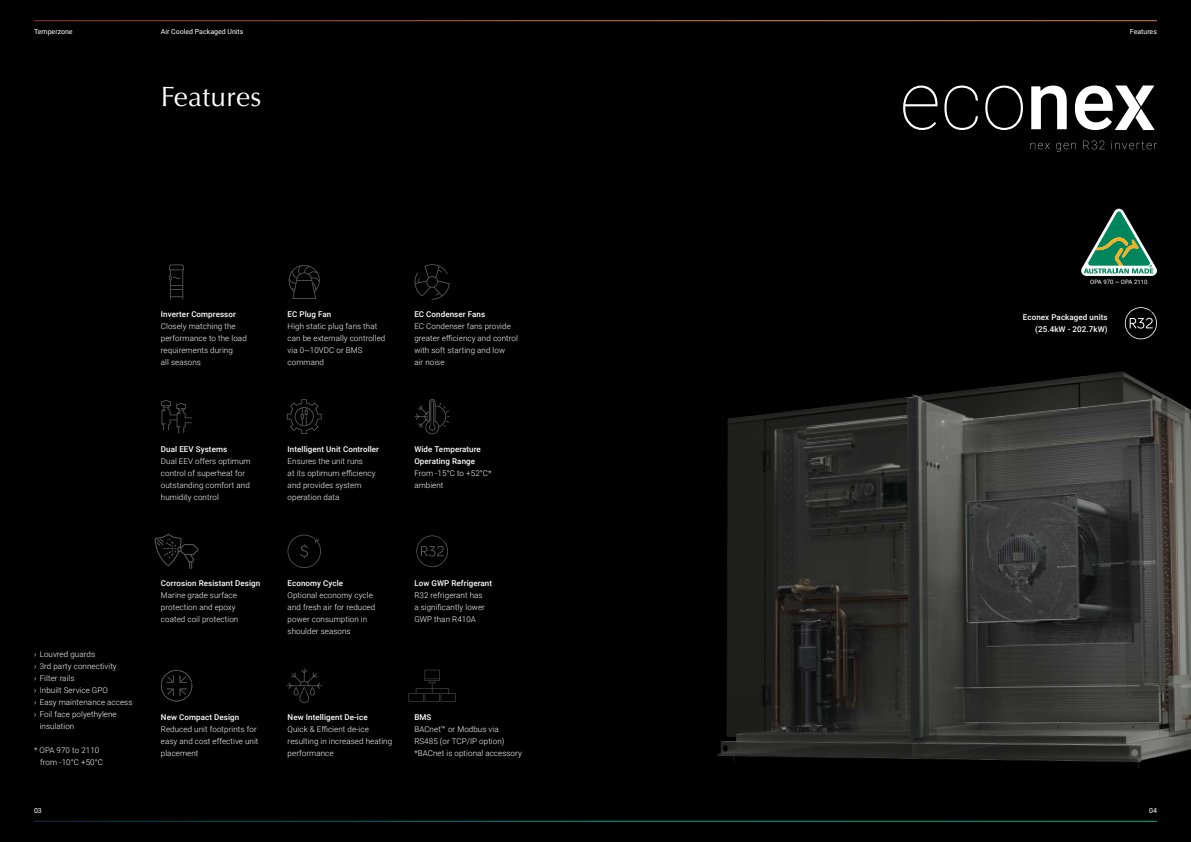
<style>
.page{position:relative;width:1191px;height:842px;background:#000}
.page>*{position:absolute;margin:0;border:0;box-sizing:border-box;transform-origin:0 0}
.t1{font:28px "Optima LT Pro";letter-spacing:.01em;color:#fff}
.t2{font:300 8px/12px "Roboto";letter-spacing:.01em;color:#fff}
.t3{font:500 8px/12px "Roboto";letter-spacing:.01em;color:#fff;text-align:right}
.t4{font:7px "Roboto";color:#fff}
.t5{font:6px "Roboto";letter-spacing:.01em;color:#fff}
</style>
<div class="page">
<svg style="left:903px;top:86px;width:34px;height:44px"></svg>
<svg style="left:944px;top:86px;width:34px;height:44px"></svg>
<svg style="left:985px;top:86px;width:38px;height:44px"></svg>
<svg style="left:1031px;top:86px;width:35px;height:43px"></svg>
<svg style="left:1075px;top:86px;width:79px;height:44px"></svg>
<svg style="left:1030px;top:143px;width:20px;height:6px"></svg>
<svg style="left:1056px;top:143px;width:19px;height:9px"></svg>
<svg style="left:1083px;top:141px;width:21px;height:8px"></svg>
<svg style="left:1111px;top:141px;width:46px;height:8px"></svg>
<svg style="left:1124px;top:307px;width:33px;height:30px"></svg>
<img style="left:717px;top:337px;width:474px;height:431px">
<svg style="left:287px;top:535px;width:34px;height:33px"></svg>
<svg style="left:416px;top:535px;width:32px;height:32px"></svg>
<svg style="left:155px;top:534px;width:43px;height:35px"></svg>
<svg style="left:169px;top:264px;width:15px;height:35px"></svg>
<svg style="left:289px;top:265px;width:31px;height:34px"></svg>
<svg style="left:414px;top:264px;width:36px;height:36px"></svg>
<svg style="left:287px;top:399px;width:35px;height:35px"></svg>
<svg style="left:414px;top:399px;width:36px;height:35px"></svg>
<svg style="left:161px;top:400px;width:31px;height:33px"></svg>
<svg style="left:287px;top:668px;width:35px;height:35px"></svg>
<svg style="left:408px;top:670px;width:48px;height:32px"></svg>
<svg style="left:161px;top:670px;width:31px;height:31px"></svg>
<hr style="left:34px;top:20px;width:1123px;height:1px;background:#fff">
<hr style="left:34px;top:821px;width:1123px;height:1px;background:#fff">
<svg style="left:1081px;top:209px;width:76px;height:67px"></svg>
<p class="t4" style="left:34px;top:27px;width:40px">Temperzone</p>
<p class="t4" style="left:161px;top:27px;width:84px">Air Cooled Packaged Units</p>
<p class="t4" style="left:1129px;top:27px;width:29px">Features</p>
<h1 class="t1" style="left:161px;top:79px;width:102px">Features</h1>
<p class="t3" style="left:161px;top:308px;width:77px">Inverter Compressor</p>
<p class="t2" style="left:161px;top:320px;width:87px">Closely matching the performance to the load requirements during<br>all seasons</p>
<p class="t3" style="left:288px;top:308px;width:45px">EC Plug Fan</p>
<p class="t2" style="left:288px;top:320px;width:99px">High static plug fans that can be externally controlled via 0~10VDC or BMS command</p>
<p class="t3" style="left:414px;top:308px;width:72px">EC Condenser Fans</p>
<p class="t2" style="left:414px;top:320px;width:105px">EC Condenser fans provide greater efficiency and control with soft starting and low<br>air noise</p>
<p class="t3" style="left:161px;top:442px;width:68px">Dual EEV Systems</p>
<p class="t2" style="left:161px;top:454px;width:91px">Dual EEV offers optimum control of superheat for outstanding comfort and humidity control</p>
<p class="t3" style="left:288px;top:442px;width:93px">Intelligent Unit Controller</p>
<p class="t2" style="left:288px;top:454px;width:89px">Ensures the unit runs<br>at its optimum efficiency and provides system operation data</p>
<p class="t3" style="left:414px;top:442px;width:68px;text-align:left">Wide Temperature<br>Operating Range</p>
<p class="t2" style="left:414px;top:466px;width:79px">From -15°C to +52°C* ambient</p>
<p class="t2" style="left:34px;top:648px;width:63px">› Louvred guards</p>
<p class="t2" style="left:34px;top:660px;width:84px">› 3rd party connectivity</p>
<p class="t2" style="left:34px;top:672px;width:42px">› Filter rails</p>
<p class="t2" style="left:34px;top:684px;width:75px">› Inbuilt Service GPO</p>
<p class="t2" style="left:34px;top:696px;width:100px">› Easy maintenance access</p>
<p class="t2" style="left:34px;top:708px;width:84px">› Foil face polyethylene</p>
<p class="t2" style="left:40px;top:720px;width:36px">insulation</p>
<p class="t2" style="left:40px;top:744px;width:64px;text-indent:-6px">* OPA 970 to 2110 from -10°C +50°C</p>
<p class="t3" style="left:161px;top:577px;width:101px">Corrosion Resistant Design</p>
<p class="t2" style="left:161px;top:589px;width:79px">Marine grade surface protection and epoxy coated coil protection</p>
<p class="t3" style="left:288px;top:577px;width:57px">Economy Cycle</p>
<p class="t2" style="left:288px;top:589px;width:89px">Optional economy cycle and fresh air for reduced power consumption in shoulder seasons</p>
<p class="t3" style="left:414px;top:577px;width:79px">Low GWP Refrigerant</p>
<p class="t2" style="left:414px;top:589px;width:72px">R32 refrigerant has a significantly lower<br>GWP than R410A</p>
<p class="t3" style="left:161px;top:711px;width:80px">New Compact Design</p>
<p class="t2" style="left:161px;top:723px;width:99px">Reduced unit footprints for easy and cost effective unit placement</p>
<p class="t3" style="left:288px;top:711px;width:81px">New Intelligent De-ice</p>
<p class="t2" style="left:288px;top:723px;width:106px">Quick &amp; Efficient de-ice resulting in increased heating performance</p>
<p class="t3" style="left:414px;top:711px;width:19px">BMS</p>
<p class="t2" style="left:414px;top:723px;width:109px">BACnet™ or Modbus via<br>RS485 (or TCP/IP option) *BACnet is optional accessory</p>
<p class="t5" style="left:1090px;top:278px;width:59px">OPA 970 ~ OPA 2110</p>
<p class="t3" style="left:1023px;top:311px;width:86px">Econex Packaged units (25.4kW - 202.7kW)</p>
<p class="t4" style="left:34px;top:806px;width:9px">03</p>
<p class="t4" style="left:1149px;top:806px;width:9px">04</p>
</div>
